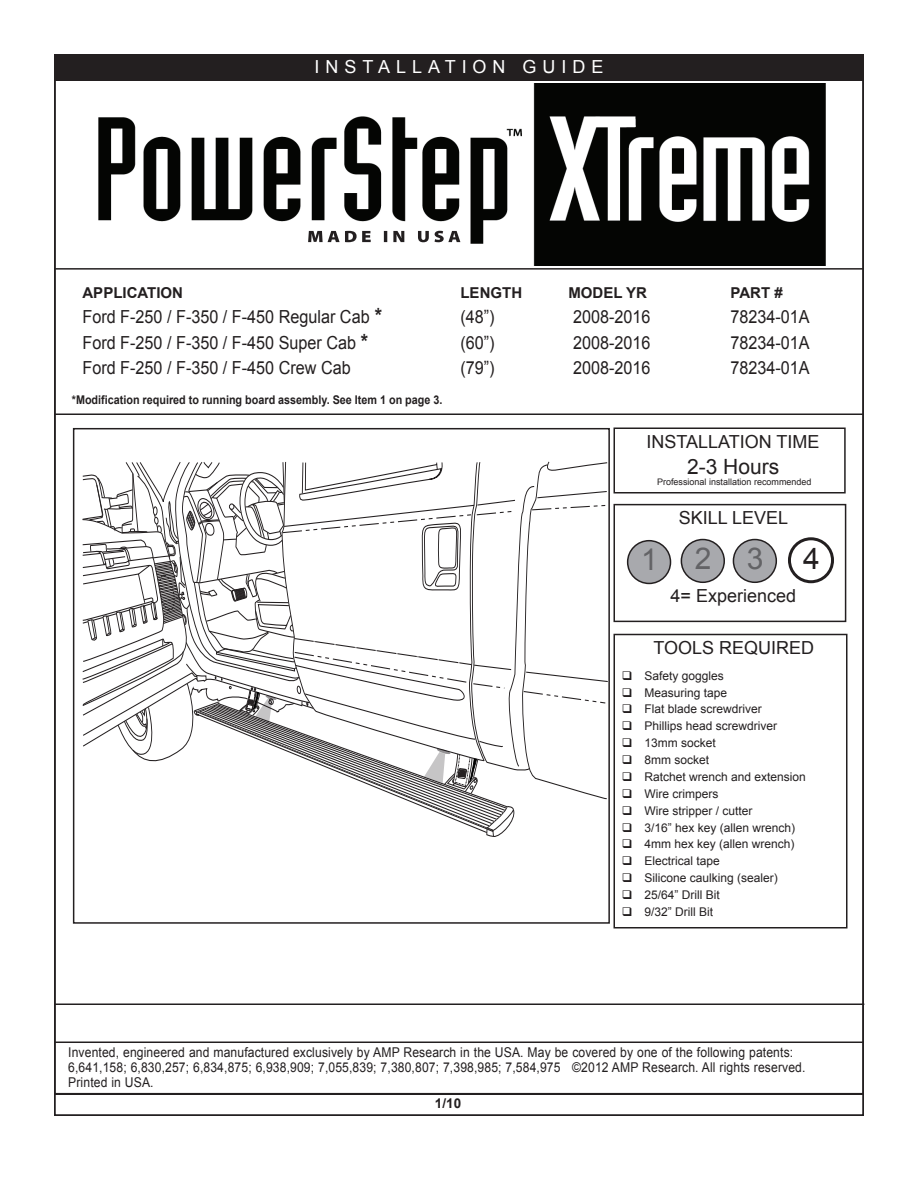
<style>
.page{position:relative;width:918px;height:1188px;background:#fff}
.page>*{position:absolute;margin:0;border:0;box-sizing:border-box;transform-origin:0 0}
.t1{font:30px "Arial";color:#636366}
.t2{font:30px "Arial";color:#231f20}
.t3{font:21px "Arial";color:#231f20}
.t4{font:18px "Arial";color:#231f20;scale:.9 1}
.t5{font:18px "Arial";color:#231f20}
.t6{font:18px "Arial";letter-spacing:.33em;color:#fff}
.t7{font:700 15px "Arial";color:#231f20}
.t8{font:13.5px/15px "Arial";letter-spacing:.01em;color:#231f20;scale:.9 1}
.t9{font:700 13.5px "Arial";color:#231f20}
.t10{font:12px "Arial";color:#231f20}
.t11{font:700 12px "Arial";color:#231f20;scale:.9 1}
.t12{font:9px "Arial";color:#231f20}
.s1{font-weight:700;font-size:21px}
</style>
<div class="page">
<div style="left:54px;top:55px;width:809px;height:26px;background:#231f20"></div>
<hr style="left:54px;top:414px;width:810px;height:1px;background:#231f20">
<div style="left:54px;top:1094px;width:810px;height:22px;border:2px solid #231f20"></div>
<div style="left:54px;top:54px;width:810px;height:27px;border:2px solid #231f20"></div>
<hr style="left:54px;top:268px;width:810px;height:2px;background:#231f20">
<hr style="left:54px;top:1042px;width:810px;height:1px;background:#231f20">
<hr style="left:54px;top:1004px;width:810px;height:1px;background:#231f20">
<div style="left:73px;top:428px;width:537px;height:496px;border:2px solid #231f20"></div>
<svg style="left:82px;top:461px;width:527px;height:378px"></svg>
<img style="left:98px;top:83px;width:728px;height:182px">
<svg style="left:308px;top:231px;width:63px;height:11px"></svg>
<svg style="left:384px;top:231px;width:3px;height:11px"></svg>
<svg style="left:393px;top:231px;width:11px;height:11px"></svg>
<svg style="left:418px;top:231px;width:11px;height:11px"></svg>
<svg style="left:435px;top:231px;width:25px;height:11px"></svg>
<div style="left:614px;top:634px;width:234px;height:294px;border:2px solid #231f20"></div>
<div style="left:614px;top:428px;width:232px;height:66px;border:2px solid #231f20"></div>
<div style="left:628px;top:541px;width:43px;height:42px;background:#a8a9ad;border-radius:50%"></div>
<div style="left:627px;top:540px;width:44px;height:44px;border:2px solid #231f20;border-radius:50%"></div>
<div style="left:681px;top:540px;width:43px;height:42px;background:#a8a9ad;border-radius:50%"></div>
<div style="left:681px;top:539px;width:44px;height:44px;border:2px solid #231f20;border-radius:50%"></div>
<div style="left:733px;top:540px;width:43px;height:42px;background:#a8a9ad;border-radius:50%"></div>
<div style="left:733px;top:539px;width:44px;height:44px;border:2px solid #231f20;border-radius:50%"></div>
<div style="left:788px;top:537px;width:46px;height:46px;border:3px solid #231f20;border-radius:50%"></div>
<div style="left:614px;top:504px;width:232px;height:118px;border:2px solid #231f20"></div>
<h3 class="t6" style="left:315px;top:55px;width:290px">INSTALLATION GUIDE</h3>
<p class="t7" style="left:82px;top:283px;width:102px">APPLICATION</p>
<p class="t7" style="left:460px;top:283px;width:63px">LENGTH</p>
<p class="t7" style="left:568px;top:283px;width:80px">MODEL YR</p>
<p class="t7" style="left:730px;top:283px;width:54px">PART #</p>
<h3 class="t4" style="left:82px;top:305px;width:335px">Ford F-250 / F-350 / F-450 Regular Cab <span class="s1">*</span></h3>
<h3 class="t4" style="left:460px;top:305px;width:39px">(48”)</h3>
<h3 class="t4" style="left:573px;top:305px;width:88px">2008-2016</h3>
<h3 class="t4" style="left:731px;top:305px;width:90px">78234-01A</h3>
<h3 class="t4" style="left:83px;top:330px;width:319px">Ford F-250 / F-350 / F-450 Super Cab <span class="s1">*</span></h3>
<h3 class="t4" style="left:460px;top:330px;width:39px">(60”)</h3>
<h3 class="t4" style="left:573px;top:330px;width:88px">2008-2016</h3>
<h3 class="t4" style="left:731px;top:330px;width:90px">78234-01A</h3>
<h3 class="t4" style="left:83px;top:356px;width:300px">Ford F-250 / F-350 / F-450 Crew Cab</h3>
<h3 class="t4" style="left:460px;top:356px;width:39px">(79”)</h3>
<h3 class="t4" style="left:573px;top:356px;width:88px">2008-2016</h3>
<h3 class="t4" style="left:731px;top:356px;width:90px">78234-01A</h3>
<p class="t11" style="left:72px;top:392px;width:413px">*Modification required to running board assembly. See Item 1 on page 3.</p>
<h3 class="t5" style="left:646px;top:430px;width:175px">INSTALLATION TIME</h3>
<h2 class="t3" style="left:687px;top:453px;width:94px">2-3 Hours</h2>
<p class="t12" style="left:657px;top:476px;width:156px">Professional installation recommended</p>
<h3 class="t5" style="left:679px;top:506px;width:111px">SKILL LEVEL</h3>
<h1 class="t1" style="left:641px;top:539px;width:124px">123</h1>
<h1 class="t2" style="left:803px;top:538px;width:18px">4</h1>
<h3 class="t5" style="left:671px;top:584px;width:127px">4= Experienced</h3>
<h3 class="t5" style="left:654px;top:636px;width:162px">TOOLS REQUIRED</h3>
<p class="t10" style="left:622px;top:668px;width:104px">❑ Safety goggles</p>
<p class="t10" style="left:622px;top:684px;width:107px">❑ Measuring tape</p>
<p class="t10" style="left:622px;top:701px;width:142px">❑ Flat blade screwdriver</p>
<p class="t10" style="left:622px;top:718px;width:157px">❑ Phillips head screwdriver</p>
<p class="t10" style="left:622px;top:735px;width:96px">❑ 13mm socket</p>
<p class="t10" style="left:622px;top:752px;width:89px">❑ 8mm socket</p>
<p class="t10" style="left:622px;top:769px;width:186px">❑ Ratchet wrench and extension</p>
<p class="t10" style="left:622px;top:786px;width:98px">❑ Wire crimpers</p>
<p class="t10" style="left:622px;top:803px;width:132px">❑ Wire stripper / cutter</p>
<p class="t10" style="left:622px;top:820px;width:175px">❑ 3/16” hex key (allen wrench)</p>
<p class="t10" style="left:622px;top:836px;width:174px">❑ 4mm hex key (allen wrench)</p>
<p class="t10" style="left:622px;top:853px;width:100px">❑ Electrical tape</p>
<p class="t10" style="left:622px;top:870px;width:158px">❑ Silicone caulking (sealer)</p>
<p class="t10" style="left:622px;top:887px;width:100px">❑ 25/64” Drill Bit</p>
<p class="t10" style="left:622px;top:904px;width:93px">❑ 9/32” Drill Bit</p>
<p class="t8" style="left:68px;top:1045px;width:821px">Invented, engineered and manufactured exclusively by AMP Research in the USA. May be covered by one of the following patents:<br>6,641,158; 6,830,257; 6,834,875; 6,938,909; 7,055,839; 7,380,807; 7,398,985; 7,584,975 ©2012 AMP Research. All rights reserved.<br>Printed in USA.</p>
<p class="t9" style="left:442px;top:1094px;width:20px">/10</p>
</div>
